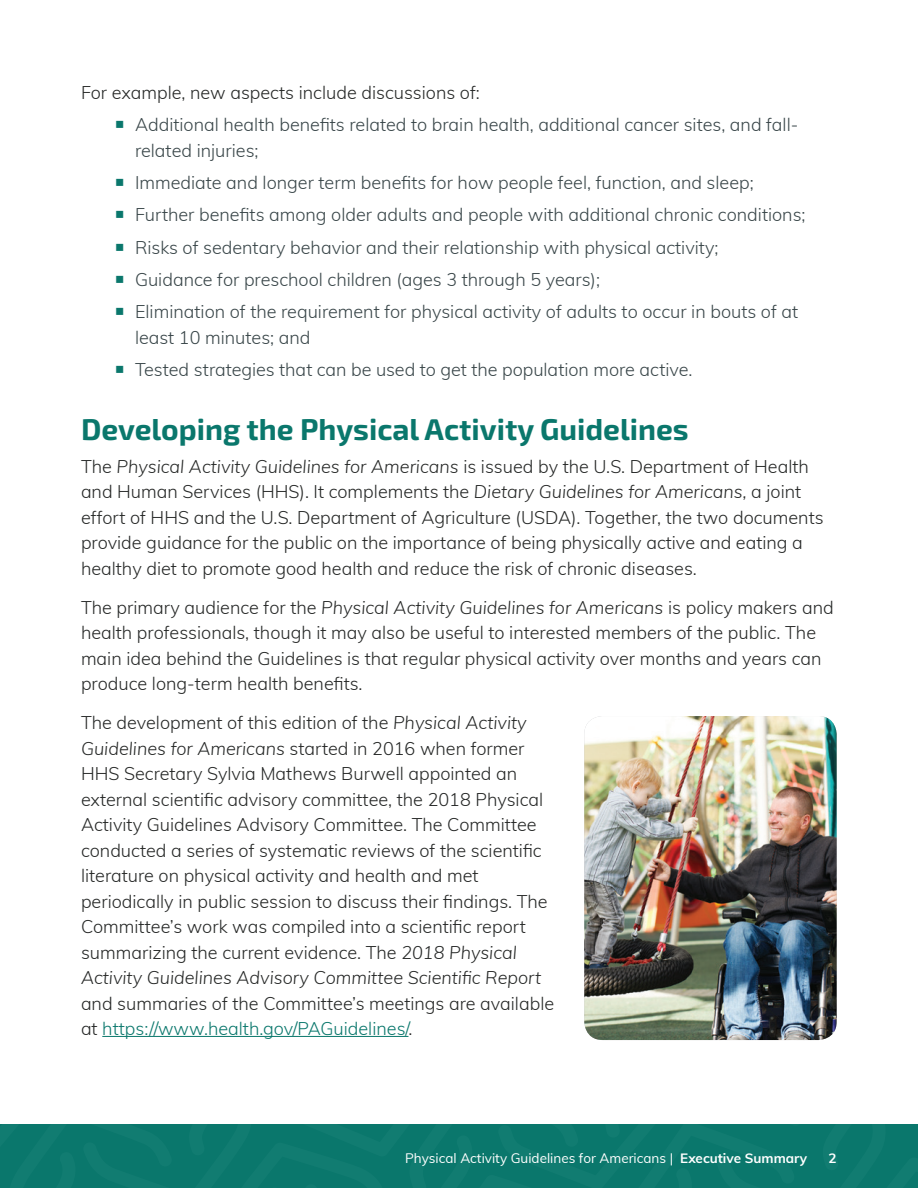
<style>
.page{position:relative;width:918px;height:1188px;background:#fff}
.page>*{position:absolute;margin:0;border:0;box-sizing:border-box;transform-origin:0 0}
.t1{font:700 30px "Exo 2";color:#0a776c}
.t2{font:300 18px/25.5px "Muli";color:#252726}
.t3{font:300 18px/25.5px "Muli";color:#384548}
.t4{font:13.5px "Muli";color:#fff}
.t5{font:700 13.5px "Muli";color:#fff}
.s1{font-style:italic}
.s2{color:#0a776c}
.s3{font-weight:700}
</style>
<div class="page">
<div style="left:0;top:1124px;width:918px;height:64px;background:#0a776c"></div>
<hr style="left:102px;top:1036px;width:306px;height:1px;background:#0a776c">
<img style="left:584px;top:716px;width:253px;height:324px">
<p class="t2" style="left:81px;top:79px;width:400px">For example, new aspects include discussions of:</p>
<p class="t3" style="left:135px;top:111px;width:665px">Additional health benefits related to brain health, additional cancer sites, and fall&shy;related injuries;</p>
<p class="t3" style="left:135px;top:169px;width:620px">Immediate and longer term benefits for how people feel, function, and sleep;</p>
<p class="t3" style="left:135px;top:201px;width:672px">Further benefits among older adults and people with additional chronic conditions;</p>
<p class="t3" style="left:135px;top:234px;width:585px">Risks of sedentary behavior and their relationship with physical activity;</p>
<p class="t3" style="left:135px;top:266px;width:467px">Guidance for preschool children (ages 3 through 5 years);</p>
<p class="t3" style="left:135px;top:298px;width:665px">Elimination of the requirement for physical activity of adults to occur in bouts of at least 10 minutes; and</p>
<p class="t3" style="left:135px;top:356px;width:559px">Tested strategies that can be used to get the population more active.</p>
<h2 class="t1" style="left:81px;top:407px;width:609px">Developing the Physical Activity Guidelines</h2>
<p class="t2" style="left:81px;top:453px;width:744px">The <span class="s1">Physical Activity Guidelines for Americans</span> is issued by the U.S. Department of Health and Human Services (HHS). It complements the <span class="s1">Dietary Guidelines for Americans,</span> a joint effort of HHS and the U.S. Department of Agriculture (USDA). Together, the two documents provide guidance for the public on the importance of being physically active and eating a healthy diet to promote good health and reduce the risk of chronic diseases.</p>
<p class="t2" style="left:81px;top:594px;width:754px">The primary audience for the <span class="s1">Physical Activity Guidelines for Americans</span> is policy makers and health professionals, though it may also be useful to interested members of the public. The main idea behind the Guidelines is that regular physical activity over months and years can produce long-term health benefits.</p>
<p class="t2" style="left:81px;top:709px;width:475px">The development of this edition of the <span class="s1">Physical Activity Guidelines for Americans</span> started in 2016 when former HHS Secretary Sylvia Mathews Burwell appointed an external scientific advisory committee, the 2018 Physical Activity Guidelines Advisory Committee. The Committee conducted a series of systematic reviews of the scientific literature on physical activity and health and met periodically in public session to discuss their findings. The Committee’s work was compiled into a scientific report summarizing the current evidence. The <span class="s1">2018 Physical Activity Guidelines Advisory Committee Scientific Report </span>and summaries of the Committee’s meetings are available at <span class="s2">https://www.health.gov/PAGuidelines/</span>.</p>
<p class="t4" style="left:405px;top:1149px;width:404px">Physical Activity Guidelines for Americans | <span class="s3">Executive Summary</span></p>
<p class="t5" style="left:828px;top:1148px;width:10px">2</p>
</div>
